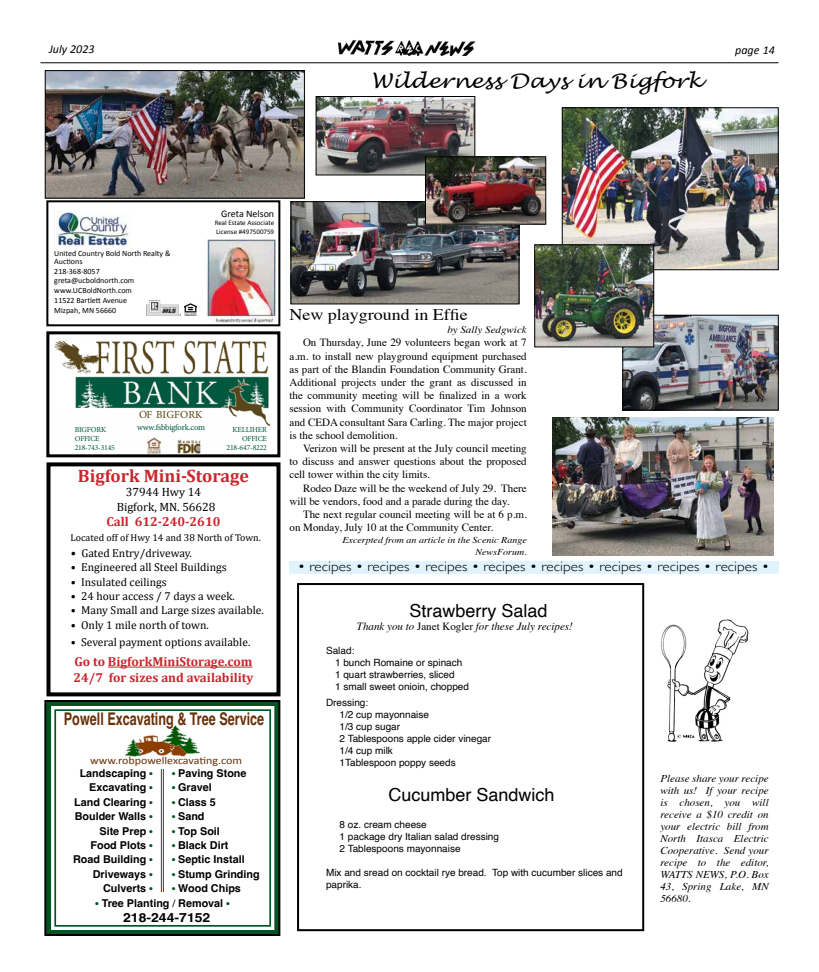
<style>
.page{position:relative;width:819px;height:972px;background:#fff}
.page>*{position:absolute;margin:0;border:0;box-sizing:border-box;transform-origin:0 0}
.t1{font:italic 19.8px "Lucida Handwriting";color:#000;scale:1.11 1}
.t2{font:18px "Helvetica";color:#000}
.t3{font:700 18px "Cambria";color:#cb242b}
.t4{font:700 17.5px "Helvetica";color:#693008;scale:.72 1}
.t5{font:16.2px "Times";color:#000;scale:1.11 1}
.t6{font:300 13.7px "Gill Sans";color:#000;scale:1.11 1}
.t7{font:700 13px/15.6px "Cambria";color:#cb242b}
.t8{font:700 12.6px "Helvetica";color:#000;scale:1.11 1}
.t9{font:12px/14.4px "Cambria";color:#000;text-align:center}
.t10{font:italic 12px "Calibri";color:#000}
.t11{font:11.5px "Cambria";color:#000}
.t12{font:11px/13.2px "Times";color:#000;text-align:justify}
.t13{font:italic 11px "Times";color:#000}
.t14{font:700 10.8px/14.4px "Helvetica";color:#000;text-align:right}
.t15{font:10.8px "Calibri";color:#693008;scale:1.11 1}
.t16{font:10.8px "Minion Pro";letter-spacing:.015em;color:#584418}
.t17{font:italic 10.4px/12px "Times";color:#000;text-align:justify;scale:1.05 1}
.t18{font:10px/12px "Helvetica";color:#000}
.t19{font:10px "Cambria";color:#000}
.t20{font:10px "Calibri";color:#000}
.t21{font:italic 9.9px "Times";color:#000;scale:1.11 1}
.t22{font:italic 9px/12px "Times";color:#000;text-align:right;scale:1.11 1}
.t23{font:8.6px "Minion Pro";letter-spacing:-.025em;color:#01573b}
.t24{font:8px/9.8px "Calibri";color:#000}
.t25{font:7.7px/9px "Minion Pro";letter-spacing:-.025em;color:#01573b}
.t26{font:7.7px/9.3px "Minion Pro";letter-spacing:-.02em;color:#00583c;text-align:right}
.t27{font:7.7px "Minion Pro";letter-spacing:-.025em;color:#02583b}
.t28{font:7px/8.4px "Calibri";color:#000}
.t29{font:6.8px "Helvetica";color:#000}
.t30{font:6.4px/7.6px "Helvetica";color:#000}
.s1{font-size:12px}
.s2{font-family:"Times";color:#005323}
.s3{font-family:"Times"}
.s4{font-style:normal}
</style>
<div class="page">
<hr style="left:40px;top:62px;width:738px;height:1px;background:#000">
<img style="left:338px;top:40px;width:138px;height:15px">
<div style="left:46px;top:200px;width:234px;height:126px;border:2px solid #000"></div>
<img style="left:54px;top:210px;width:77px;height:36px">
<img style="left:207px;top:239px;width:69px;height:84px">
<img style="left:146px;top:301px;width:35px;height:15px">
<svg style="left:184px;top:304px;width:12px;height:12px"></svg>
<svg style="left:47px;top:703px;width:230px;height:230px"></svg>
<div style="left:54px;top:709px;width:217px;height:218px;border:2px solid #005323"></div>
<div style="left:95px;top:898px;width:138px;height:14px;background:#fff"></div>
<div style="left:70px;top:769px;width:83px;height:128px;background:#fff"></div>
<div style="left:172px;top:769px;width:92px;height:128px;background:#fff"></div>
<hr style="left:163px;top:769px;width:1px;height:123px;background:#693008">
<hr style="left:161px;top:769px;width:1px;height:123px;background:#693008">
<div style="left:44px;top:700px;width:236px;height:236px;border:2px solid #000"></div>
<img style="left:54px;top:341px;width:216px;height:85px">
<img style="left:177px;top:440px;width:23px;height:13px">
<img style="left:147px;top:438px;width:13px;height:15px">
<div style="left:46px;top:331px;width:234px;height:126px;border:3px solid #000"></div>
<div style="left:46px;top:462px;width:234px;height:234px;border:4px solid #000"></div>
<hr style="left:108px;top:667px;width:145px;height:1px;background:#cb242b">
<div style="left:297px;top:583px;width:347px;height:348px;border:2px solid #000"></div>
<img style="left:660px;top:620px;width:89px;height:122px">
<div style="left:289px;top:561px;width:489px;height:13px;background:#e1f4fd"></div>
<img style="left:625px;top:317px;width:152px;height:91px">
<div style="left:623px;top:315px;width:156px;height:95px;border:1px solid #000"></div>
<img style="left:318px;top:98px;width:155px;height:75px">
<div style="left:316px;top:96px;width:159px;height:79px;border:1px solid #000"></div>
<img style="left:47px;top:72px;width:256px;height:124px">
<div style="left:45px;top:70px;width:260px;height:128px;border:1px solid #000"></div>
<img style="left:293px;top:203px;width:224px;height:99px">
<div style="left:291px;top:201px;width:228px;height:103px;border:1px solid #000"></div>
<img style="left:564px;top:110px;width:212px;height:158px">
<div style="left:562px;top:108px;width:216px;height:162px;border:1px solid #000"></div>
<img style="left:427px;top:159px;width:117px;height:63px">
<div style="left:425px;top:157px;width:121px;height:67px;border:1px solid #000"></div>
<img style="left:552px;top:417px;width:222px;height:139px">
<img style="left:536px;top:247px;width:116px;height:98px">
<div style="left:534px;top:245px;width:120px;height:102px;border:1px solid #000"></div>
<p class="t10" style="left:49px;top:41px;width:47px">July 2023</p>
<p class="t10" style="left:735px;top:42px;width:41px">page 14</p>
<h1 class="t1" style="left:371px;top:69px;width:299px">Wilderness Days in Bigfork</h1>
<p class="t29" style="left:54px;top:246px;width:104px">Bold North Realty &amp; Auctions LLC</p>
<p class="t30" style="left:55px;top:267px;width:70px">12216 County Road 15<br>Northome, MN 56661<br>218-368-8057 greta@ucboldnorth.com</p>
<p class="t24" style="left:54px;top:249px;width:118px;line-height:8px">United Country Bold North Realty &amp;<br>Auctions</p>
<p class="t24" style="left:54px;top:266px;width:82px">218-368-8057 greta@ucboldnorth.com www.UCBoldNorth.com<br>11522 Bartlett Avenue<br>Mizpah, MN 56660</p>
<p class="t20" style="left:221px;top:207px;width:54px">Greta Nelson</p>
<p class="t28" style="left:215px;top:219px;width:61px">Real Estate Associate<br>License #497500759</p>
<p class="t16" style="left:139px;top:408px;width:65px">OF BIGFORK</p>
<p class="t23" style="left:137px;top:421px;width:70px">www.fsbbigfork.com</p>
<h2 class="t3" style="left:78px;top:463px;width:173px">Bigfork Mini-Storage</h2>
<p class="t9" style="left:117px;top:485px;width:100px">37944 Hwy 14<br>Bigfork, MN. 56628</p>
<p class="t7" style="left:107px;top:514px;width:115px">Call 612-240-2610</p>
<p class="t19" style="left:71px;top:531px;width:192px">Located off of Hwy 14 and 38 North of Town.</p>
<p class="t11" style="left:71px;top:546px;width:123px"><span class="s1">•</span> Gated Entry/driveway.</p>
<p class="t11" style="left:71px;top:560px;width:157px">• Engineered all Steel Buildings</p>
<p class="t11" style="left:71px;top:575px;width:97px">• Insulated ceilings</p>
<p class="t11" style="left:71px;top:589px;width:165px">• 24 hour access / 7 days a week.</p>
<p class="t11" style="left:71px;top:604px;width:194px">• Many Small and Large sizes available.</p>
<p class="t11" style="left:71px;top:618px;width:139px">• Only 1 mile north of town.</p>
<p class="t11" style="left:71px;top:636px;width:181px">• Several payment options available.</p>
<p class="t7" style="left:73px;top:654px;width:181px">Go to BigforkMiniStorage.com<br>24/7 for sizes and availability</p>
<p class="t26" style="left:233px;top:424px;width:36px">KELLIHER<br>OFFICE</p>
<p class="t27" style="left:227px;top:443px;width:42px">218-647-8222</p>
<p class="t25" style="left:75px;top:425px;width:42px">BIGFORK<br>OFFICE<br>218-743-3145</p>
<h3 class="t4" style="left:64px;top:708px;width:280px">Powell Excavating &amp; Tree Service</h3>
<p class="t15" style="left:90px;top:754px;width:138px">www.robpowellexcavating.com</p>
<p class="t14" style="left:73px;top:767px;width:81px">Landscaping <span class="s2">•<br></span>Excavating <span class="s2">•<br></span>Land Clearing <span class="s2">•<br></span>Boulder Walls <span class="s2">•<br></span>Site Prep <span class="s2">•<br></span>Food Plots <span class="s2">•<br></span>Road Building <span class="s2">•<br></span>Driveways <span class="s2">•<br></span>Culverts <span class="s2">•</span></p>
<p class="t14" style="left:172px;top:767px;width:76px"><span class="s2">•</span> Paving Stone</p>
<p class="t14" style="left:172px;top:782px;width:42px"><span class="s2">•</span> Gravel</p>
<p class="t14" style="left:172px;top:796px;width:46px"><span class="s2">•</span> Class 5</p>
<p class="t14" style="left:172px;top:810px;width:34px"><span class="s2">•</span> Sand</p>
<p class="t14" style="left:172px;top:825px;width:50px"><span class="s2">•</span> Top Soil</p>
<p class="t14" style="left:172px;top:839px;width:58px"><span class="s2">•</span> Black Dirt</p>
<p class="t14" style="left:172px;top:854px;width:75px"><span class="s2">•</span> Septic Install</p>
<p class="t14" style="left:172px;top:868px;width:90px"><span class="s2">•</span> Stump Grinding</p>
<p class="t14" style="left:172px;top:882px;width:71px"><span class="s2">•</span> Wood Chips</p>
<p class="t14" style="left:95px;top:897px;width:136px"><span class="s2">•</span> Tree Planting <span class="s3">/</span> Removal <span class="s2">•</span></p>
<p class="t8" style="left:123px;top:910px;width:80px">218-244-7152</p>
<h3 class="t5" style="left:290px;top:299px;width:162px">New playground in Effie</h3>
<p class="t21" style="left:447px;top:321px;width:73px">by Sally Sedgwick</p>
<p class="t12" style="left:290px;top:335px;width:239px;text-indent:13px">On Thursday, June 29 volunteers began work at 7 a.m. to install new playground equipment purchased as part of the Blandin Foundation Community Grant.<br>Additional projects under the grant as discussed in the community meeting will be finalized in a work session with Community Coordinator Tim Johnson and CEDA consultant Sara Carling. The major project is the school demolition.</p>
<p class="t12" style="left:290px;top:441px;width:239px;text-indent:13px">Verizon will be present at the July council meeting to discuss and answer questions about the proposed cell tower within the city limits.</p>
<p class="t12" style="left:290px;top:480px;width:239px;text-indent:13px">Rodeo Daze will be the weekend of July 29. There will be vendors, food and a parade during the day.</p>
<p class="t12" style="left:290px;top:507px;width:239px;text-indent:13px">The next regular council meeting will be at 6 p.m. on Monday, July 10 at the Community Center.</p>
<p class="t22" style="left:342px;top:534px;width:168px">Excerpted from an article in the Scenic Range<br>NewsForum.</p>
<p class="t6" style="left:298px;top:556px;width:426px">• recipes • recipes • recipes • recipes • recipes • recipes • recipes • recipes •</p>
<h2 class="t2" style="left:409px;top:596px;width:140px">Strawberry Salad</h2>
<p class="t13" style="left:357px;top:617px;width:217px">Thank you to <span class="s4">Janet Kogler</span> for these July recipes!</p>
<p class="t18" style="left:335px;top:645px;width:135px;text-indent:-9px">Salad:<br>1 bunch Romaine or spinach<br>1 quart strawberries, sliced<br>1 small sweet onioin, chopped</p>
<p class="t18" style="left:340px;top:697px;width:153px;text-indent:-14px">Dressing:<br>1/2 cup mayonnaise<br>1/3 cup sugar<br>2 Tablespoons apple cider vinegar<br>1/4 cup milk<br>1Tablespoon poppy seeds</p>
<h2 class="t2" style="left:389px;top:781px;width:168px">Cucumber Sandwich</h2>
<p class="t18" style="left:340px;top:819px;width:161px">8 oz. cream cheese<br>1 package dry Italian salad dressing<br>2 Tablespoons mayonnaise</p>
<p class="t18" style="left:326px;top:867px;width:298px">Mix and sread on cocktail rye bread. Top with cucumber slices and paprika.</p>
<p class="t17" style="left:660px;top:772px;width:105px">Please share your recipe with us! If your recipe is chosen, you will receive a $10 credit on your electric bill from North Itasca Electric Cooperative. Send your recipe to the editor, WATTS NEWS, P.O. Box 43, Spring Lake, MN 56680.</p>
</div>
